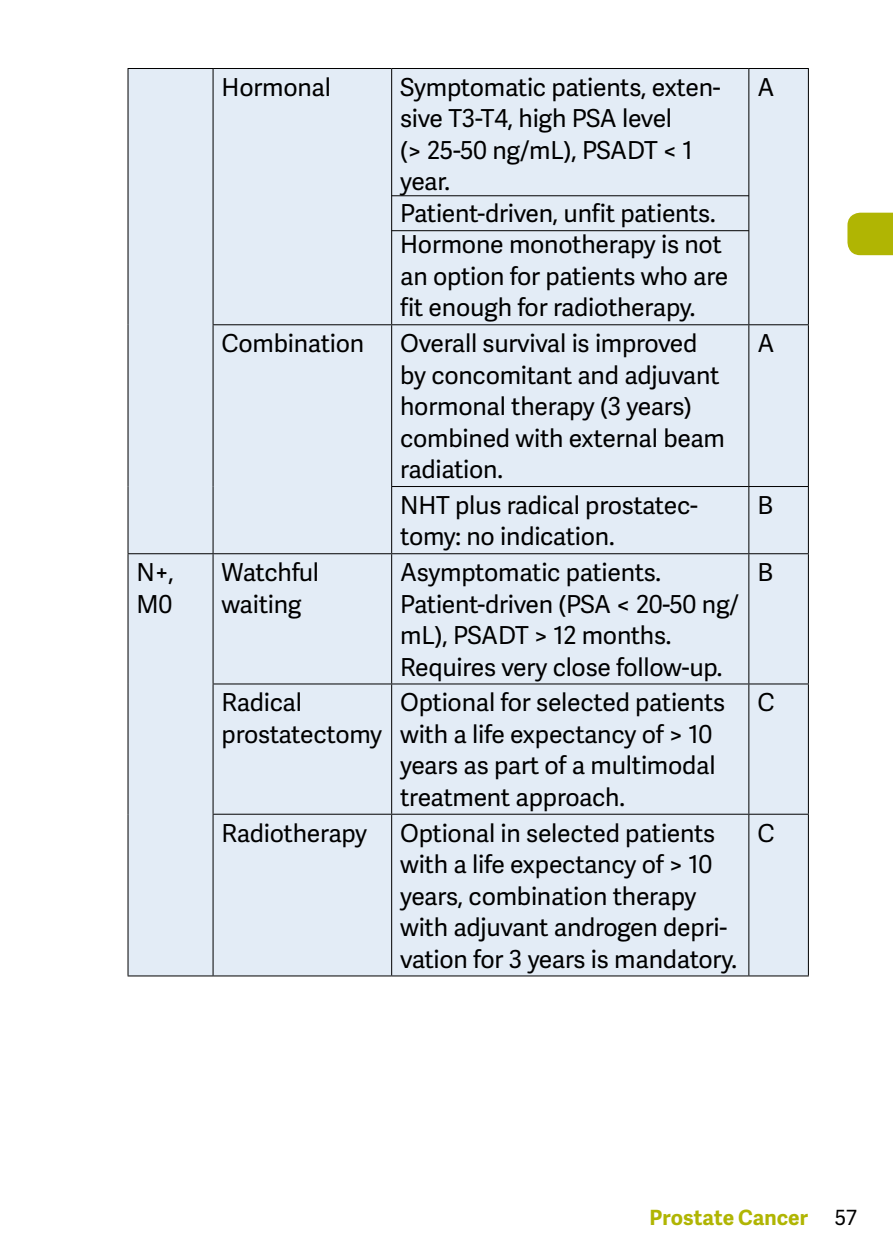
<style>
.page{position:relative;width:893px;height:1259px;background:#fff}
.page>*{position:absolute;margin:0;border:0;box-sizing:border-box;transform-origin:0 0}
.t1{font:24.6px/31.5px "Adelle Sans";letter-spacing:-.01em;color:#000}
.t2{font:700 21px "Adelle Sans";color:#b0b503}
.t3{font:21px "Adelle Sans";color:#000}
</style>
<div class="page">
<div style="left:847px;top:213px;width:46px;height:42px;background:#b0b503"></div>
<div style="left:129px;top:69px;width:679px;height:906px;background:#e3ecf6"></div>
<hr style="left:213px;top:68px;width:179px;height:1px;background:#000">
<hr style="left:392px;top:68px;width:357px;height:1px;background:#000">
<hr style="left:391px;top:69px;width:1px;height:255px;background:#000">
<hr style="left:749px;top:68px;width:60px;height:1px;background:#000">
<hr style="left:213px;top:324px;width:179px;height:1px;background:#000">
<hr style="left:392px;top:324px;width:357px;height:1px;background:#000">
<hr style="left:391px;top:325px;width:1px;height:161px;background:#000">
<hr style="left:749px;top:324px;width:60px;height:1px;background:#000">
<hr style="left:391px;top:486px;width:358px;height:1px;background:#000">
<hr style="left:391px;top:487px;width:1px;height:66px;background:#000">
<hr style="left:749px;top:486px;width:60px;height:1px;background:#000">
<hr style="left:213px;top:553px;width:179px;height:1px;background:#000">
<hr style="left:213px;top:554px;width:1px;height:129px;background:#000">
<hr style="left:392px;top:553px;width:357px;height:1px;background:#000">
<hr style="left:391px;top:554px;width:1px;height:129px;background:#000">
<hr style="left:749px;top:553px;width:60px;height:1px;background:#000">
<hr style="left:213px;top:683px;width:179px;height:1px;background:#000">
<hr style="left:213px;top:684px;width:1px;height:130px;background:#000">
<hr style="left:392px;top:683px;width:357px;height:1px;background:#000">
<hr style="left:391px;top:684px;width:1px;height:130px;background:#000">
<hr style="left:749px;top:683px;width:60px;height:1px;background:#000">
<hr style="left:213px;top:813px;width:179px;height:1px;background:#000">
<hr style="left:213px;top:814px;width:1px;height:161px;background:#000">
<hr style="left:392px;top:813px;width:357px;height:1px;background:#000">
<hr style="left:391px;top:814px;width:1px;height:161px;background:#000">
<hr style="left:749px;top:813px;width:60px;height:1px;background:#000">
<hr style="left:128px;top:975px;width:85px;height:1px;background:#000">
<hr style="left:213px;top:975px;width:179px;height:1px;background:#000">
<hr style="left:392px;top:975px;width:357px;height:1px;background:#000">
<hr style="left:749px;top:975px;width:60px;height:1px;background:#000">
<hr style="left:748px;top:69px;width:1px;height:255px;background:#000">
<hr style="left:808px;top:69px;width:1px;height:255px;background:#000">
<hr style="left:748px;top:325px;width:1px;height:161px;background:#000">
<hr style="left:808px;top:325px;width:1px;height:161px;background:#000">
<hr style="left:748px;top:487px;width:1px;height:66px;background:#000">
<hr style="left:808px;top:487px;width:1px;height:66px;background:#000">
<hr style="left:127px;top:554px;width:2px;height:130px;background:#000">
<hr style="left:127px;top:684px;width:2px;height:130px;background:#000">
<hr style="left:127px;top:814px;width:2px;height:161px;background:#000">
<hr style="left:748px;top:554px;width:1px;height:129px;background:#000">
<hr style="left:808px;top:554px;width:1px;height:129px;background:#000">
<hr style="left:748px;top:684px;width:1px;height:130px;background:#000">
<hr style="left:808px;top:684px;width:1px;height:130px;background:#000">
<hr style="left:748px;top:814px;width:1px;height:161px;background:#000">
<hr style="left:808px;top:814px;width:1px;height:161px;background:#000">
<hr style="left:128px;top:68px;width:85px;height:1px;background:#000">
<hr style="left:127px;top:69px;width:2px;height:256px;background:#000">
<hr style="left:213px;top:69px;width:1px;height:255px;background:#000">
<hr style="left:127px;top:325px;width:2px;height:161px;background:#000">
<hr style="left:213px;top:325px;width:1px;height:161px;background:#000">
<hr style="left:127px;top:486px;width:2px;height:67px;background:#000">
<hr style="left:213px;top:486px;width:1px;height:67px;background:#000">
<hr style="left:128px;top:553px;width:85px;height:1px;background:#000">
<hr style="left:392px;top:195px;width:357px;height:1px;background:#000">
<hr style="left:392px;top:230px;width:357px;height:1px;background:#000">
<p class="t1" style="left:222px;top:70px;width:111px">Hormonal</p>
<p class="t1" style="left:400px;top:70px;width:330px">Symptomatic patients, exten&shy;sive T3-T4, high PSA level<br>(&gt; 25-50 ng/mL), PSADT &lt; 1 year.<br>Patient-driven, unfit patients.<br>Hormone monotherapy is not an option for patients who are fit enough for radiotherapy.</p>
<p class="t1" style="left:757px;top:70px;width:19px">A</p>
<p class="t1" style="left:222px;top:327px;width:144px">Combination</p>
<p class="t1" style="left:400px;top:327px;width:326px">Overall survival is improved by concomitant and adjuvant hormonal therapy (3 years) combined with external beam radiation.</p>
<p class="t1" style="left:757px;top:327px;width:19px">A</p>
<p class="t1" style="left:400px;top:488px;width:299px">NHT plus radical prostatec&shy;tomy: no indication.</p>
<p class="t1" style="left:757px;top:488px;width:17px">B</p>
<p class="t1" style="left:137px;top:556px;width:39px">N+,<br>M0</p>
<p class="t1" style="left:222px;top:556px;width:99px">Watchful waiting</p>
<p class="t1" style="left:400px;top:556px;width:340px">Asymptomatic patients.<br>Patient-driven (PSA &lt; 20-50 ng/ mL), PSADT &gt; 12 months.<br>Requires very close follow-up.</p>
<p class="t1" style="left:757px;top:556px;width:17px">B</p>
<p class="t1" style="left:222px;top:686px;width:162px">Radical prostatectomy</p>
<p class="t1" style="left:400px;top:686px;width:327px">Optional for selected patients with a life expectancy of &gt; 10 years as part of a multimodal treatment approach.</p>
<p class="t1" style="left:757px;top:686px;width:19px">C</p>
<p class="t1" style="left:222px;top:816px;width:147px">Radiotherapy</p>
<p class="t1" style="left:400px;top:816px;width:339px">Optional in selected patients with a life expectancy of &gt; 10 years, combination therapy with adjuvant androgen depri&shy;vation for 3 years is mandatory.</p>
<p class="t1" style="left:757px;top:816px;width:19px">C</p>
<p class="t2" style="left:649px;top:1202px;width:160px">Prostate Cancer</p>
<p class="t3" style="left:835px;top:1202px;width:24px">57</p>
</div>
